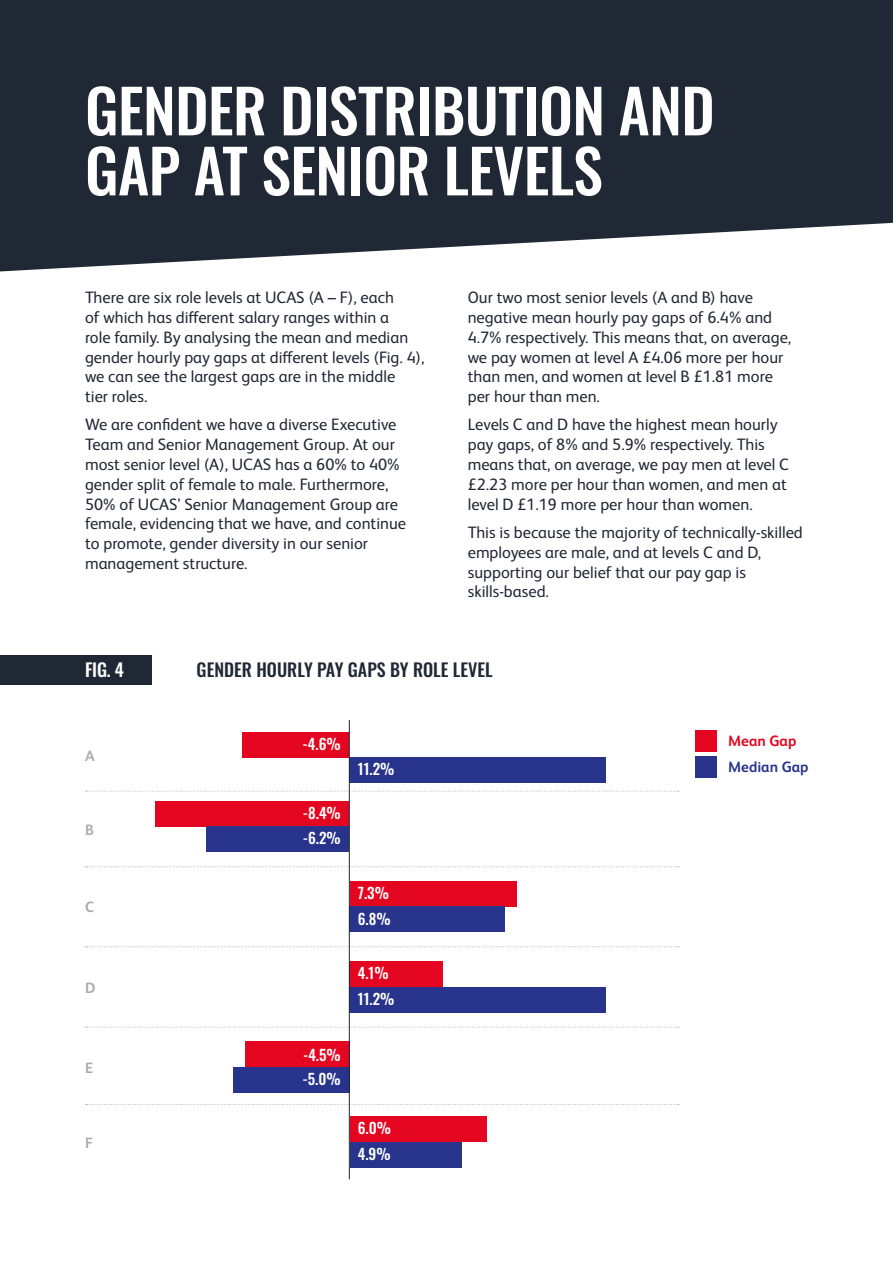
<style>
.page{position:relative;width:893px;height:1263px;background:#fff}
.page>*{position:absolute;margin:0;border:0;box-sizing:border-box;transform-origin:0 0}
.t1{font:500 60px/60px "Oswald";letter-spacing:-.01em;color:#fff}
.t2{font:500 18px "Oswald";color:#1f2834}
.t3{font:500 18px "Oswald";color:#fff}
.t4{font:16.5px/19.8px "FS Albert Pro";color:#1f2834}
.t5{font:500 15px/25.7px "Oswald";color:#fff}
.t6{font:700 15px "FS Albert Pro";color:#28348b}
.t7{font:700 15px "FS Albert Pro";color:#e40521}
.t8{font:700 15px "FS Albert Pro";color:#abaab1}
</style>
<div class="page">
<svg style="left:85px;top:791px;width:594px;height:1px"></svg>
<svg style="left:85px;top:866px;width:594px;height:1px"></svg>
<svg style="left:85px;top:946px;width:594px;height:1px"></svg>
<svg style="left:85px;top:1027px;width:594px;height:1px"></svg>
<svg style="left:85px;top:1104px;width:594px;height:1px"></svg>
<svg style="left:0;top:0;width:893px;height:271px;background:#323a45"></svg>
<div style="left:0;top:655px;width:151px;height:30px;background:#1f2834"></div>
<div style="left:156px;top:801px;width:193px;height:25px;background:#e40521"></div>
<div style="left:206px;top:826px;width:143px;height:26px;background:#28348b"></div>
<div style="left:243px;top:732px;width:106px;height:25px;background:#e40521"></div>
<div style="left:350px;top:757px;width:256px;height:26px;background:#28348b"></div>
<div style="left:350px;top:881px;width:167px;height:26px;background:#e40521"></div>
<div style="left:350px;top:907px;width:155px;height:25px;background:#28348b"></div>
<div style="left:350px;top:961px;width:93px;height:26px;background:#e40521"></div>
<div style="left:350px;top:987px;width:256px;height:25px;background:#28348b"></div>
<div style="left:245px;top:1042px;width:105px;height:25px;background:#e40521"></div>
<div style="left:233px;top:1067px;width:117px;height:26px;background:#28348b"></div>
<div style="left:350px;top:1116px;width:136px;height:26px;background:#e40521"></div>
<div style="left:350px;top:1142px;width:111px;height:25px;background:#28348b"></div>
<div style="left:695px;top:730px;width:21px;height:21px;background:#e40521"></div>
<div style="left:695px;top:756px;width:21px;height:21px;background:#28348b"></div>
<hr style="left:349px;top:720px;width:1px;height:459px;background:#1f2834">
<h1 class="t1" style="left:85px;top:85px;width:631px">GENDER DISTRIBUTION AND<br>GAP AT SENIOR LEVELS</h1>
<p class="t4" style="left:85px;top:286px;width:341px">There are six role levels at UCAS (A – F), each<br>of which has different salary ranges within a<br>role family. By analysing the mean and median gender hourly pay gaps at different levels (Fig. 4), we can see the largest gaps are in the middle<br>tier roles.</p>
<p class="t4" style="left:85px;top:414px;width:323px">We are confident we have a diverse Executive Team and Senior Management Group. At our most senior level (A), UCAS has a 60% to 40% gender split of female to male. Furthermore, 50% of UCAS’ Senior Management Group are female, evidencing that we have, and continue to promote, gender diversity in our senior management structure.</p>
<p class="t4" style="left:468px;top:286px;width:325px">Our two most senior levels (A and B) have negative mean hourly pay gaps of 6.4% and 4.7% respectively. This means that, on average, we pay women at level A £4.06 more per hour than men, and women at level B £1.81 more per hour than men.</p>
<p class="t4" style="left:468px;top:414px;width:323px">Levels C and D have the highest mean hourly pay gaps, of 8% and 5.9% respectively. This means that, on average, we pay men at level C £2.23 more per hour than women, and men at level D £1.19 more per hour than women.</p>
<p class="t4" style="left:468px;top:521px;width:337px">This is because the majority of technically-skilled employees are male, and at levels C and D, supporting our belief that our pay gap is skills-based.</p>
<p class="t3" style="left:85px;top:660px;width:40px">FIG. 4</p>
<p class="t2" style="left:197px;top:660px;width:298px">GENDER HOURLY PAY GAPS BY ROLE LEVEL</p>
<p class="t8" style="left:85px;top:745px;width:11px">A</p>
<p class="t8" style="left:85px;top:819px;width:10px">B</p>
<p class="t8" style="left:85px;top:897px;width:10px">C</p>
<p class="t8" style="left:85px;top:977px;width:12px">D</p>
<p class="t8" style="left:85px;top:1057px;width:10px">E</p>
<p class="t8" style="left:85px;top:1132px;width:9px">F</p>
<p class="t5" style="left:303px;top:732px;width:40px">-4.6%</p>
<p class="t5" style="left:303px;top:801px;width:40px">-8.4% -6.2%</p>
<p class="t5" style="left:303px;top:1044px;width:40px;line-height:24px">-4.5% -5.0%</p>
<p class="t5" style="left:358px;top:757px;width:38px">11.2%</p>
<p class="t5" style="left:358px;top:881px;width:34px">7.3%<br>6.8%</p>
<p class="t5" style="left:358px;top:961px;width:38px">4.1%<br>11.2%</p>
<p class="t5" style="left:358px;top:1116px;width:35px">6.0%<br>4.9%</p>
<p class="t7" style="left:728px;top:731px;width:70px">Mean Gap</p>
<p class="t6" style="left:728px;top:757px;width:82px">Median Gap</p>
</div>
